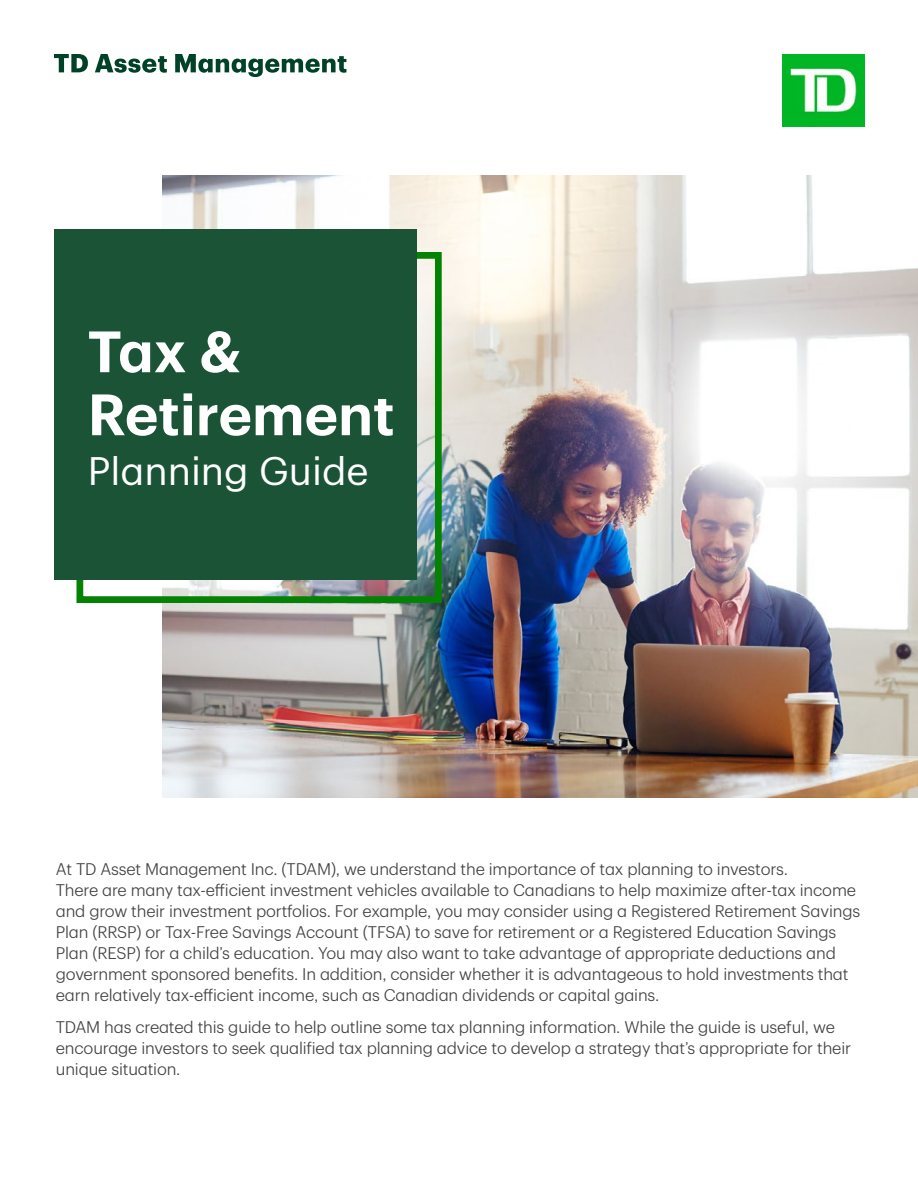
<style>
.page{position:relative;width:918px;height:1188px;background:#fff}
.page>*{position:absolute;margin:0;border:0;box-sizing:border-box;transform-origin:0 0}
.H2__26pt_Semibold__W{font:600 57px/63px "TD Graphik";color:#fff}
.H3__20pt_Regular__Wh{font:39px "TD Graphik";color:#fff}
.Body_P{font:300 16.5px/21px "TD Graphik";letter-spacing:-.01em;color:#414042}
</style>
<div class="page">
<svg style="left:54px;top:54px;width:292px;height:23px"></svg>
<img style="left:783px;top:54px;width:81px;height:73px">
<img style="left:162px;top:176px;width:756px;height:621px">
<div style="left:76px;top:252px;width:366px;height:351px;border:7px solid #038203"></div>
<div style="left:54px;top:230px;width:362px;height:350px;background:#1a5336"></div>
<p class="H2__26pt_Semibold__W" style="left:88px;top:316px;width:308px">Tax &amp;<br>Retirement</p>
<p class="H3__20pt_Regular__Wh" style="left:88px;top:441px;width:282px">Planning Guide</p>
<p class="Body_P" style="left:56px;top:857px;width:806px">At TD Asset Management Inc. (TDAM), we understand the importance of tax planning to investors.<br>There are many tax-efficient investment vehicles available to Canadians to help maximize after-tax income and grow their investment portfolios. For example, you may consider using a Registered Retirement Savings Plan (RRSP) or Tax-Free Savings Account (TFSA) to save for retirement or a Registered Education Savings Plan (RESP) for a child’s education. You may also want to take advantage of appropriate deductions and government sponsored benefits. In addition, consider whether it is advantageous to hold investments that earn relatively tax-efficient income, such as Canadian dividends or capital gains.</p>
<p class="Body_P" style="left:56px;top:1015px;width:797px">TDAM has created this guide to help outline some tax planning information. While the guide is useful, we encourage investors to seek qualified tax planning advice to develop a strategy that’s appropriate for their unique situation.</p>
</div>
